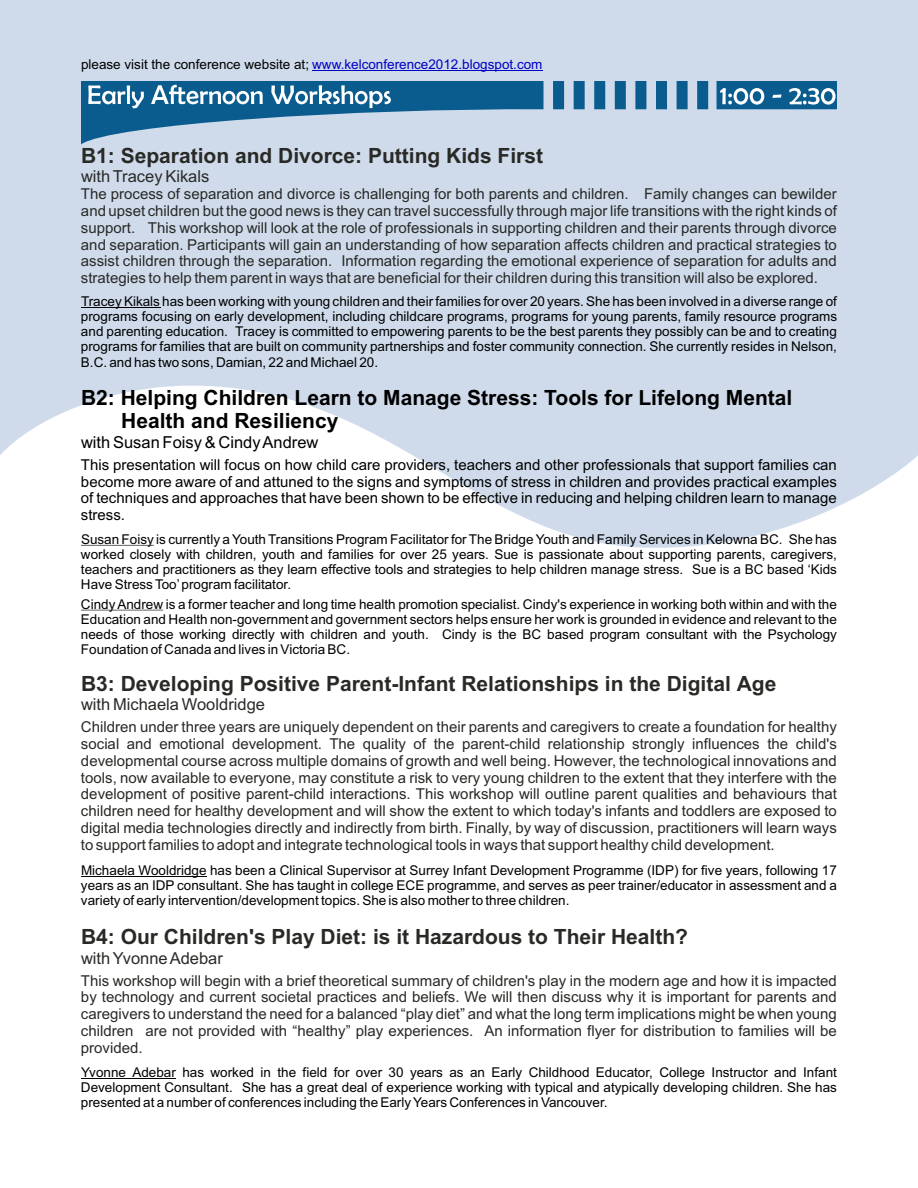
<style>
.page{position:relative;width:918px;height:1188px;background:#fff}
.page>*{position:absolute;margin:0;border:0;box-sizing:border-box;transform-origin:0 0}
.t1{font:700 21px "Arial";color:#292926}
.t2{font:700 21px/23.4px "Arial";color:#000}
.t3{font:16.5px "Arial";color:#292926}
.t4{font:16.5px "Arial";color:#000}
.t5{font:15px/16.8px "Arial";color:#292926;text-align:justify}
.t6{font:15px/16.8px "Arial";color:#000;text-align:justify}
.t7{font:13.5px/15.1px "Arial";color:#000;text-align:justify}
.s1{color:#0000c4}
</style>
<div class="page">
<svg style="left:0;top:0;width:918px;height:548px;fill:#cfdbeb"></svg>
<svg style="left:81px;top:81px;width:756px;height:63px;background:#86acc9"></svg>
<svg style="left:88px;top:85px;width:303px;height:23px"></svg>
<svg style="left:720px;top:88px;width:116px;height:17px"></svg>
<hr style="left:81px;top:307px;width:79px;height:1px;background:#000">
<hr style="left:81px;top:545px;width:73px;height:1px;background:#000">
<hr style="left:81px;top:610px;width:82px;height:1px;background:#000">
<hr style="left:81px;top:876px;width:126px;height:1px;background:#000">
<hr style="left:81px;top:1078px;width:95px;height:1px;background:#000">
<hr style="left:312px;top:70px;width:231px;height:1px;background:#0000c4">
<p class="t7" style="left:81px;top:58px;width:463px">please visit the conference website at; <span class="s1">www.kelconference2012.blogspot.com</span></p>
<h1 class="t1" style="left:81px;top:148px;width:464px">B1: Separation and Divorce: Putting Kids First</h1>
<p class="t3" style="left:81px;top:170px;width:130px">with Tracey Kikals</p>
<p class="t5" style="left:81px;top:187px;width:758px">The process of separation and divorce is challenging for both parents and children. Family changes can bewilder and upset children but the good news is they can travel successfully through major life transitions with the right kinds of support. This workshop will look at the role of professionals in supporting children and their parents through divorce and separation. Participants will gain an understanding of how separation affects children and practical strategies to assist children through the separation. Information regarding the emotional experience of separation for adults and strategies to help them parent in ways that are beneficial for their children during this transition will also be explored.</p>
<p class="t7" style="left:81px;top:295px;width:758px">Tracey Kikals has been working with young children and their families for over 20 years. She has been involved in a diverse range of programs focusing on early development, including childcare programs, programs for young parents, family resource programs and parenting education. Tracey is committed to empowering parents to be the best parents they possibly can be and to creating programs for families that are built on community partnerships and foster community connection. She currently resides in Nelson, B.C. and has two sons, Damian, 22 and Michael 20.</p>
<h1 class="t2" style="left:121px;top:388px;width:673px;text-indent:-40px">B2: Helping Children Learn to Manage Stress: Tools for Lifelong Mental<br>Health and Resiliency</h1>
<p class="t4" style="left:81px;top:436px;width:239px">with Susan Foisy &amp; Cindy Andrew</p>
<p class="t6" style="left:81px;top:458px;width:757px">This presentation will focus on how child care providers, teachers and other professionals that support families can become more aware of and attuned to the signs and symptoms of stress in children and provides practical examples of techniques and approaches that have been shown to be effective in reducing and helping children learn to manage stress.</p>
<p class="t7" style="left:81px;top:533px;width:758px">Susan Foisy is currently a Youth Transitions Program Facilitator for The Bridge Youth and Family Services in Kelowna BC. She has worked closely with children, youth and families for over 25 years. Sue is passionate about supporting parents, caregivers, teachers and practitioners as they learn effective tools and strategies to help children manage stress. Sue is a BC based ‘Kids Have Stress Too’program facilitator.</p>
<p class="t7" style="left:81px;top:597px;width:758px">Cindy Andrew is a former teacher and long time health promotion specialist. Cindy's experience in working both within and with the Education and Health non-government and government sectors helps ensure her work is grounded in evidence and relevant to the needs of those working directly with children and youth. Cindy is the BC based program consultant with the Psychology Foundation of Canada and lives in Victoria BC.</p>
<h1 class="t1" style="left:81px;top:676px;width:697px">B3: Developing Positive Parent-Infant Relationships in the Digital Age</h1>
<p class="t3" style="left:81px;top:698px;width:186px">with Michaela Wooldridge</p>
<p class="t5" style="left:81px;top:720px;width:758px">Children under three years are uniquely dependent on their parents and caregivers to create a foundation for healthy social and emotional development. The quality of the parent-child relationship strongly influences the child's developmental course across multiple domains of growth and well being. However, the technological innovations and tools, now available to everyone, may constitute a risk to very young children to the extent that they interfere with the development of positive parent-child interactions. This workshop will outline parent qualities and behaviours that children need for healthy development and will show the extent to which today's infants and toddlers are exposed to digital media technologies directly and indirectly from birth. Finally, by way of discussion, practitioners will learn ways to support families to adopt and integrate technological tools in ways that support healthy child development.</p>
<p class="t7" style="left:81px;top:864px;width:758px">Michaela Wooldridge has been a Clinical Supervisor at Surrey Infant Development Programme (IDP) for five years, following 17 years as an IDP consultant. She has taught in college ECE programme, and serves as peer trainer/educator in assessment and a variety of early intervention/development topics. She is also mother to three children.</p>
<h1 class="t1" style="left:81px;top:929px;width:609px">B4: Our Children's Play Diet: is it Hazardous to Their Health?</h1>
<p class="t3" style="left:81px;top:951px;width:143px">with Yvonne Adebar</p>
<p class="t5" style="left:81px;top:973px;width:758px">This workshop will begin with a brief theoretical summary of children's play in the modern age and how it is impacted by technology and current societal practices and beliefs. We will then discuss why it is important for parents and caregivers to understand the need for a balanced “play diet” and what the long term implications might be when young children are not provided with “healthy” play experiences. An information flyer for distribution to families will be provided.</p>
<p class="t7" style="left:81px;top:1066px;width:757px">Yvonne Adebar has worked in the field for over 30 years as an Early Childhood Educator, College Instructor and Infant Development Consultant. She has a great deal of experience working with typical and atypically developing children. She has presented at a number of conferences including the Early Years Conferences in Vancouver.</p>
</div>
